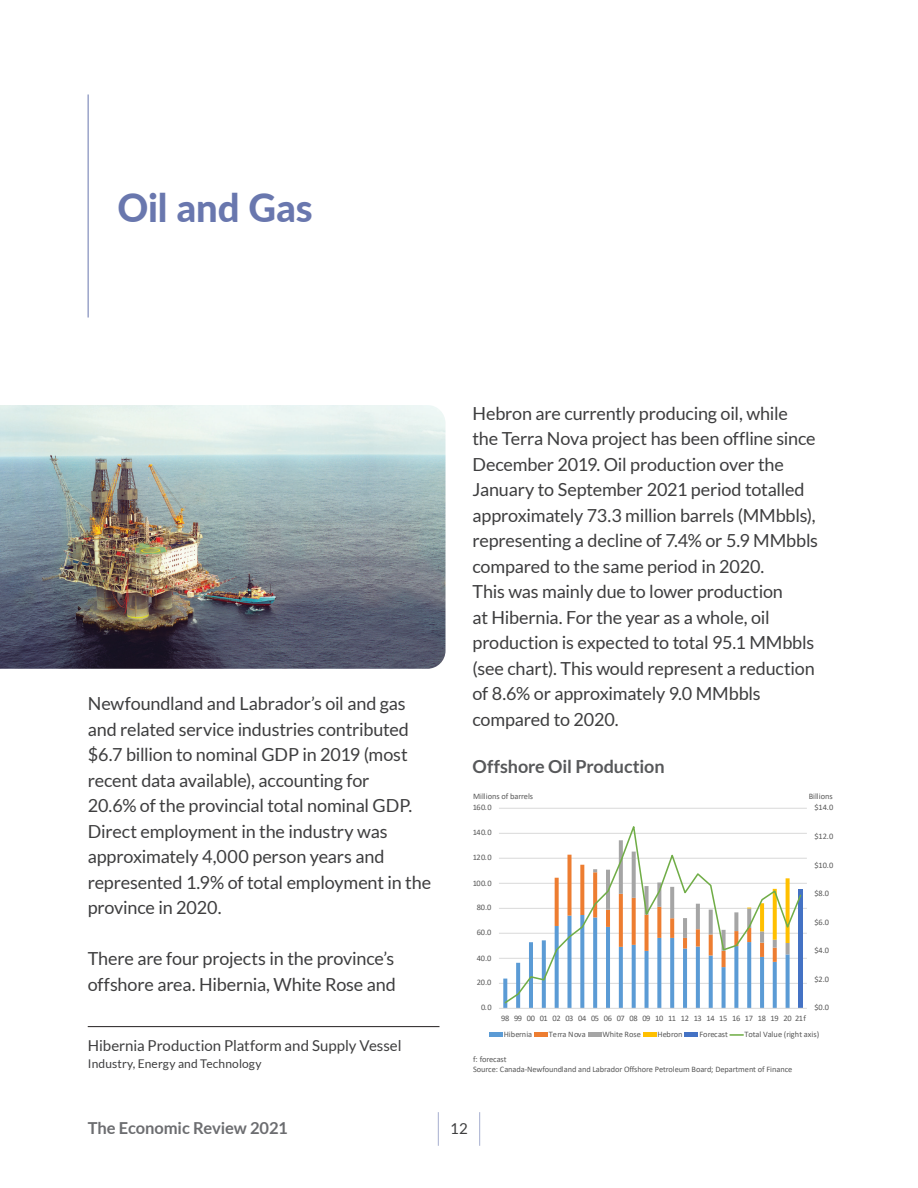
<style>
.page{position:relative;width:918px;height:1188px;background:#fff}
.page>*{position:absolute;margin:0;border:0;box-sizing:border-box;transform-origin:0 0}
.Section_Heading{font:800 39px "Lato";letter-spacing:-.005em;color:#6977ae}
.t1{font:19.35px "Calibri";letter-spacing:-.005em;color:#000}
.MAIN_TEXT{font:18px/25.5px "Lato";letter-spacing:-.01em;color:#3e3e3f}
.Figure_Heading{font:700 18px "Lato";letter-spacing:-.005em;color:#57585a}
.t2{font:700 16.5px "Lato";letter-spacing:-.005em;color:#6c6d70}
.t3{font:15px "Lato";color:#3e3e3f}
.Credit{font:12px "Lato";letter-spacing:.01em;color:#3e3e3f}
.t4{font:8.4px/9.8px "Calibri";letter-spacing:-.015em;color:#595959}
.t5{font:8.4px/15.8px "Calibri";letter-spacing:-.045em;color:#595959}
</style>
<div class="page">
<hr style="left:438px;top:1112px;width:1px;height:34px;background:#6977ae">
<hr style="left:479px;top:1112px;width:1px;height:34px;background:#6977ae">
<hr style="left:88px;top:94px;width:1px;height:224px;background:#6977ae">
<hr style="left:88px;top:1026px;width:352px;height:1px;background:#231f20">
<hr style="left:499px;top:983px;width:308px;height:1px;background:#d9d9d9">
<hr style="left:499px;top:958px;width:308px;height:1px;background:#d9d9d9">
<hr style="left:499px;top:933px;width:308px;height:1px;background:#d9d9d9">
<hr style="left:499px;top:908px;width:308px;height:1px;background:#d9d9d9">
<hr style="left:499px;top:883px;width:308px;height:1px;background:#d9d9d9">
<hr style="left:499px;top:858px;width:308px;height:1px;background:#d9d9d9">
<hr style="left:499px;top:833px;width:308px;height:1px;background:#d9d9d9">
<hr style="left:499px;top:808px;width:308px;height:1px;background:#d9d9d9">
<svg style="left:580px;top:1005px;width:4px;height:3px"></svg>
<div style="left:567px;top:916px;width:5px;height:92px;background:#5b9bd5"></div>
<svg style="left:593px;top:1005px;width:4px;height:3px"></svg>
<svg style="left:555px;top:1005px;width:4px;height:3px"></svg>
<svg style="left:606px;top:1005px;width:4px;height:3px"></svg>
<svg style="left:670px;top:1005px;width:4px;height:3px"></svg>
<svg style="left:657px;top:1005px;width:4px;height:3px"></svg>
<svg style="left:542px;top:1005px;width:4px;height:3px"></svg>
<svg style="left:747px;top:1005px;width:4px;height:3px"></svg>
<svg style="left:529px;top:1005px;width:4px;height:3px"></svg>
<svg style="left:632px;top:1005px;width:4px;height:3px"></svg>
<svg style="left:734px;top:1005px;width:4px;height:3px"></svg>
<svg style="left:696px;top:1005px;width:4px;height:3px"></svg>
<svg style="left:619px;top:1005px;width:4px;height:3px"></svg>
<svg style="left:683px;top:1005px;width:4px;height:3px"></svg>
<svg style="left:645px;top:1005px;width:4px;height:3px"></svg>
<svg style="left:786px;top:1005px;width:4px;height:3px"></svg>
<svg style="left:709px;top:1005px;width:4px;height:3px"></svg>
<svg style="left:760px;top:1005px;width:4px;height:3px"></svg>
<svg style="left:773px;top:1005px;width:4px;height:3px"></svg>
<svg style="left:516px;top:1005px;width:4px;height:3px"></svg>
<svg style="left:722px;top:1005px;width:4px;height:3px"></svg>
<svg style="left:503px;top:1005px;width:4px;height:3px"></svg>
<svg style="left:798px;top:1005px;width:4px;height:3px"></svg>
<hr style="left:499px;top:1008px;width:308px;height:1px;background:#d9d9d9">
<svg style="left:503px;top:826px;width:299px;height:179px"></svg>
<hr style="left:489px;top:1033px;width:13px;height:4px;background:#5b9bd5">
<hr style="left:534px;top:1033px;width:14px;height:4px;background:#ed7d31">
<hr style="left:588px;top:1033px;width:13px;height:4px;background:#a5a5a5">
<hr style="left:643px;top:1033px;width:13px;height:4px;background:#ffc000">
<hr style="left:685px;top:1033px;width:13px;height:4px;background:#4472c4">
<svg style="left:730px;top:1034px;width:13px;height:2px"></svg>
<img style="left:0;top:405px;width:445px;height:264px">
<p class="Section_Heading" style="left:117px;top:179px;width:197px">Oil and Gas</p>
<p class="MAIN_TEXT" style="left:88px;top:691px;width:345px">Newfoundland and Labrador’s oil and gas and related service industries contributed $6.7 billion to nominal GDP in 2019 (most recent data available), accounting for<br>20.6% of the provincial total nominal GDP.<br>Direct employment in the industry was approximately 4,000 person years and represented 1.9% of total employment in the province in 2020.</p>
<p class="MAIN_TEXT" style="left:88px;top:946px;width:310px">There are four projects in the province’s offshore area. Hibernia, White Rose and</p>
<p class="t3" style="left:88px;top:1037px;width:315px">Hibernia Production Platform and Supply Vessel</p>
<p class="Credit" style="left:88px;top:1057px;width:175px">Industry, Energy and Technology</p>
<p class="MAIN_TEXT" style="left:472px;top:400px;width:347px">Hebron are currently producing oil, while the Terra Nova project has been offline since December 2019. Oil production over the January to September 2021 period totalled approximately 73.3 million barrels (MMbbls), representing a decline of 7.4% or 5.9 MMbbls compared to the same period in 2020.<br>This was mainly due to lower production<br>at Hibernia. For the year as a whole, oil production is expected to total 95.1 MMbbls (see chart). This would represent a reduction of 8.6% or approximately 9.0 MMbbls compared to 2020.</p>
<p class="Figure_Heading" style="left:472px;top:756px;width:194px">Offshore Oil Production</p>
<p class="t1" style="left:473px;top:762px;width:185px">Offshore Oil Production</p>
<p class="t4" style="left:473px;top:792px;width:62px">Millions of barrels</p>
<p class="t4" style="left:809px;top:792px;width:25px">Billions</p>
<p class="t4" style="left:473px;top:803px;width:21px">160.0</p>
<p class="t4" style="left:473px;top:828px;width:21px">140.0</p>
<p class="t4" style="left:473px;top:853px;width:21px">120.0</p>
<p class="t4" style="left:473px;top:878px;width:21px">100.0</p>
<p class="t4" style="left:477px;top:903px;width:16px">80.0</p>
<p class="t4" style="left:477px;top:928px;width:16px">60.0</p>
<p class="t4" style="left:477px;top:953px;width:16px">40.0</p>
<p class="t4" style="left:477px;top:978px;width:16px">20.0</p>
<p class="t4" style="left:481px;top:1003px;width:12px">0.0</p>
<p class="t4" style="left:814px;top:803px;width:21px">$14.0</p>
<p class="t4" style="left:814px;top:831px;width:21px">$12.0</p>
<p class="t4" style="left:814px;top:860px;width:21px">$10.0</p>
<p class="t4" style="left:814px;top:888px;width:16px">$8.0</p>
<p class="t4" style="left:814px;top:917px;width:16px">$6.0</p>
<p class="t4" style="left:814px;top:946px;width:16px">$4.0</p>
<p class="t4" style="left:814px;top:974px;width:16px">$2.0</p>
<p class="t4" style="left:814px;top:1003px;width:16px">$0.0</p>
<p class="t5" style="left:504px;top:1010px;width:304px;text-indent:-3px">98 99 00 01 02 03 04 05 06 07 08 09 10 11 12 13 14 15 16 17 18 19 20 21f<br>Hibernia</p>
<p class="t4" style="left:549px;top:1029px;width:38px">Terra Nova</p>
<p class="t4" style="left:603px;top:1029px;width:40px">White Rose</p>
<p class="t4" style="left:658px;top:1029px;width:27px">Hebron</p>
<p class="t4" style="left:699px;top:1029px;width:30px">Forecast</p>
<p class="t4" style="left:745px;top:1029px;width:76px">Total Value (right axis)</p>
<p class="t4" style="left:473px;top:1054px;width:321px">f: forecast<br>Source: Canada-Newfoundland and Labrador Offshore Petroleum Board; Department of Finance</p>
<p class="t2" style="left:88px;top:1118px;width:201px">The Economic Review 2021</p>
<p class="t3" style="left:450px;top:1121px;width:19px">12</p>
</div>
